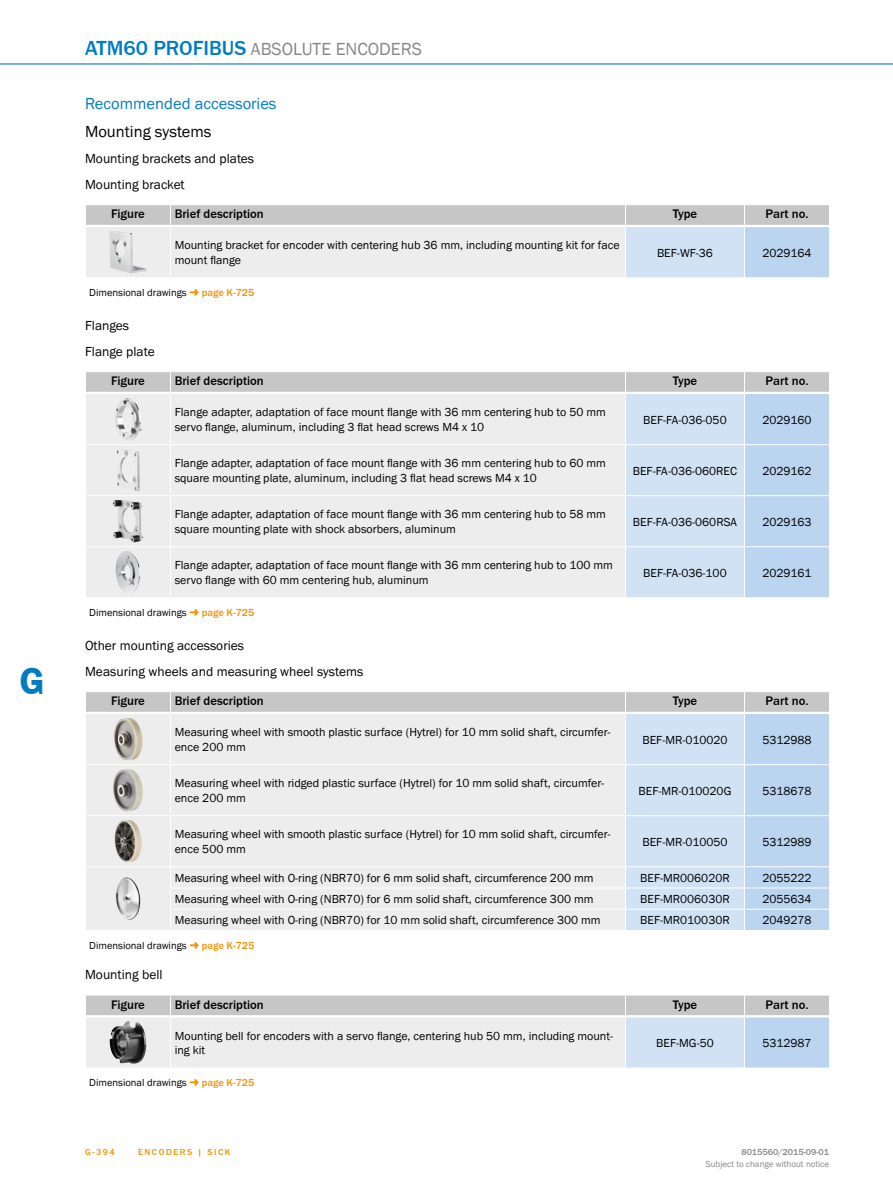
<style>
.page{position:relative;width:893px;height:1188px;background:#fff}
.page>*{position:absolute;margin:0;border:0;box-sizing:border-box;transform-origin:0 0}
.t1{font:700 39px "SICK Franklin";color:#007cc2}
.t2{font:500 21px "SICK Franklin";color:#007cc2}
.t3{font:18px "SICK Franklin";color:#878787}
.t4{font:16.5px "SICK Franklin";color:#007cc2}
.t5{font:16.5px "SICK Franklin";color:#000}
.t6{font:13.5px/25.2px "SICK Franklin";color:#000}
.t7{font:500 12.75px "SICK Franklin";color:#000}
.t8{font:12px/14.4px "SICK Franklin";color:#000}
.t9{font:10.5px "SICK Franklin";color:#000}
.t10{font:500 10.5px "SICK Franklin";color:#f39200}
.t11{font:9px "SICK Franklin";color:#878787}
.t12{font:500 9px "SICK Franklin";letter-spacing:.17em;color:#f39200}
.t13{font:500 9px "SICK Franklin";color:#878787}
.s1{font-weight:400;font-size:18px;color:#878787}
</style>
<div class="page">
<hr style="left:0;top:63px;width:893px;height:2px;background:#007cc2">
<svg style="left:86px;top:205px;width:743px;height:72px;background:#dbdfe3"></svg>
<hr style="left:744px;top:225px;width:85px;height:2px;background:#fff">
<hr style="left:170px;top:227px;width:1px;height:50px;background:#fff">
<hr style="left:625px;top:227px;width:1px;height:50px;background:#fff">
<hr style="left:744px;top:227px;width:1px;height:50px;background:#fff">
<img style="left:109px;top:231px;width:38px;height:43px">
<svg style="left:86px;top:372px;width:743px;height:225px;background:#e0e5eb"></svg>
<hr style="left:744px;top:392px;width:85px;height:2px;background:#fff">
<hr style="left:170px;top:394px;width:1px;height:50px;background:#fff">
<hr style="left:625px;top:394px;width:1px;height:50px;background:#fff">
<hr style="left:744px;top:394px;width:1px;height:50px;background:#fff">
<hr style="left:85px;top:444px;width:85px;height:1px;background:#fff">
<hr style="left:170px;top:444px;width:455px;height:1px;background:#fff">
<hr style="left:170px;top:445px;width:1px;height:50px;background:#fff">
<hr style="left:625px;top:444px;width:119px;height:1px;background:#fff">
<hr style="left:625px;top:445px;width:1px;height:50px;background:#fff">
<hr style="left:744px;top:444px;width:86px;height:1px;background:#fff">
<hr style="left:744px;top:445px;width:1px;height:50px;background:#fff">
<hr style="left:85px;top:495px;width:85px;height:1px;background:#fff">
<hr style="left:170px;top:495px;width:455px;height:1px;background:#fff">
<hr style="left:170px;top:496px;width:1px;height:50px;background:#fff">
<hr style="left:625px;top:495px;width:119px;height:1px;background:#fff">
<hr style="left:625px;top:496px;width:1px;height:50px;background:#fff">
<hr style="left:744px;top:495px;width:86px;height:1px;background:#fff">
<hr style="left:744px;top:496px;width:1px;height:50px;background:#fff">
<hr style="left:744px;top:546px;width:86px;height:1px;background:#fff">
<hr style="left:85px;top:546px;width:85px;height:1px;background:#fff">
<hr style="left:170px;top:546px;width:455px;height:1px;background:#fff">
<hr style="left:170px;top:547px;width:1px;height:50px;background:#fff">
<hr style="left:625px;top:546px;width:119px;height:1px;background:#fff">
<hr style="left:625px;top:547px;width:1px;height:50px;background:#fff">
<hr style="left:744px;top:547px;width:1px;height:50px;background:#fff">
<img style="left:114px;top:398px;width:28px;height:43px">
<img style="left:116px;top:449px;width:24px;height:42px">
<img style="left:112px;top:500px;width:32px;height:42px">
<img style="left:116px;top:551px;width:24px;height:43px">
<svg style="left:86px;top:692px;width:743px;height:238px;background:#e1e5eb"></svg>
<img style="left:113px;top:718px;width:30px;height:43px">
<img style="left:113px;top:769px;width:16px;height:29px">
<img style="left:114px;top:820px;width:28px;height:43px">
<img style="left:116px;top:877px;width:24px;height:43px">
<svg style="left:86px;top:995px;width:743px;height:73px;background:#dbdfe3"></svg>
<hr style="left:744px;top:1015px;width:85px;height:2px;background:#fff">
<hr style="left:170px;top:1017px;width:1px;height:51px;background:#fff">
<hr style="left:625px;top:1017px;width:1px;height:51px;background:#fff">
<hr style="left:744px;top:1017px;width:1px;height:51px;background:#fff">
<img style="left:110px;top:1021px;width:36px;height:43px">
<h1 class="t1" style="left:19px;top:657px;width:27px">G</h1>
<h2 class="t2" style="left:85px;top:35px;width:187px">ATM60 PROFIBUS <span class="s1">Absolute</span></h2>
<h3 class="t3" style="left:336px;top:38px;width:12px">encoders</h3>
<h3 class="t4" style="left:85px;top:93px;width:193px">Recommended accessories</h3>
<h3 class="t5" style="left:85px;top:121px;width:128px">Mounting systems</h3>
<p class="t6" style="left:85px;top:147px;width:171px">Mounting brackets and plates<br>Mounting bracket</p>
<p class="t7" style="left:111px;top:206px;width:35px">Figure</p>
<p class="t7" style="left:175px;top:206px;width:91px">Brief description</p>
<p class="t7" style="left:673px;top:206px;width:26px">Type</p>
<p class="t7" style="left:766px;top:206px;width:44px">Part no.</p>
<p class="t8" style="left:175px;top:238px;width:446px">Mounting bracket for encoder with centering hub 36 mm, including mounting kit for face mount flange</p>
<p class="t8" style="left:657px;top:246px;width:57px">BEF-WF-36</p>
<p class="t8" style="left:762px;top:246px;width:51px">2029164</p>
<p class="t9" style="left:89px;top:286px;width:99px">Dimensional drawings</p>
<p class="t10" style="left:202px;top:286px;width:54px">page K-725</p>
<p class="t6" style="left:85px;top:314px;width:71px">Flanges<br>Flange plate</p>
<p class="t7" style="left:111px;top:373px;width:35px">Figure</p>
<p class="t7" style="left:175px;top:373px;width:91px">Brief description</p>
<p class="t7" style="left:673px;top:373px;width:26px">Type</p>
<p class="t7" style="left:766px;top:373px;width:44px">Part no.</p>
<p class="t8" style="left:175px;top:405px;width:433px">Flange adapter, adaptation of face mount flange with 36 mm centering hub to 50 mm servo flange, aluminum, including 3 flat head screws M4 x 10</p>
<p class="t8" style="left:643px;top:413px;width:85px">BEF-FA-036-050</p>
<p class="t8" style="left:762px;top:413px;width:51px">2029160</p>
<p class="t8" style="left:175px;top:456px;width:433px">Flange adapter, adaptation of face mount flange with 36 mm centering hub to 60 mm square mounting plate, aluminum, including 3 flat head screws M4 x 10</p>
<p class="t8" style="left:633px;top:464px;width:106px">BEF-FA-036-060REC</p>
<p class="t8" style="left:762px;top:464px;width:51px">2029162</p>
<p class="t8" style="left:175px;top:507px;width:433px">Flange adapter, adaptation of face mount flange with 36 mm centering hub to 58 mm square mounting plate with shock absorbers, aluminum</p>
<p class="t8" style="left:633px;top:515px;width:106px">BEF-FA-036-060RSA</p>
<p class="t8" style="left:762px;top:515px;width:51px">2029163</p>
<p class="t8" style="left:175px;top:558px;width:440px">Flange adapter, adaptation of face mount flange with 36 mm centering hub to 100 mm servo flange with 60 mm centering hub, aluminum</p>
<p class="t8" style="left:643px;top:566px;width:85px">BEF-FA-036-100</p>
<p class="t8" style="left:762px;top:566px;width:51px">2029161</p>
<p class="t9" style="left:89px;top:606px;width:99px">Dimensional drawings</p>
<p class="t10" style="left:202px;top:606px;width:54px">page K-725</p>
<p class="t6" style="left:85px;top:634px;width:280px">Other mounting accessories<br>Measuring wheels and measuring wheel systems</p>
<p class="t7" style="left:111px;top:693px;width:35px">Figure</p>
<p class="t7" style="left:175px;top:693px;width:91px">Brief description</p>
<p class="t7" style="left:673px;top:693px;width:26px">Type</p>
<p class="t7" style="left:766px;top:693px;width:44px">Part no.</p>
<p class="t8" style="left:175px;top:725px;width:437px">Measuring wheel with smooth plastic surface (Hytrel) for 10 mm solid shaft, circumfer&shy;ence 200 mm</p>
<p class="t8" style="left:642px;top:733px;width:87px">BEF-MR-010020</p>
<p class="t8" style="left:762px;top:733px;width:51px">5312988</p>
<p class="t8" style="left:175px;top:776px;width:431px">Measuring wheel with ridged plastic surface (Hytrel) for 10 mm solid shaft, circumfer&shy;ence 200 mm</p>
<p class="t8" style="left:638px;top:784px;width:94px">BEF-MR-010020G</p>
<p class="t8" style="left:762px;top:784px;width:51px">5318678</p>
<p class="t8" style="left:175px;top:827px;width:437px">Measuring wheel with smooth plastic surface (Hytrel) for 10 mm solid shaft, circumfer&shy;ence 500 mm</p>
<p class="t8" style="left:642px;top:835px;width:87px">BEF-MR-010050</p>
<p class="t8" style="left:762px;top:835px;width:51px">5312989</p>
<p class="t8" style="left:175px;top:871px;width:420px">Measuring wheel with O-ring (NBR70) for 6 mm solid shaft, circumference 200 mm</p>
<p class="t8" style="left:640px;top:871px;width:91px">BEF-MR006020R</p>
<p class="t8" style="left:762px;top:871px;width:51px">2055222</p>
<p class="t8" style="left:175px;top:892px;width:420px">Measuring wheel with O-ring (NBR70) for 6 mm solid shaft, circumference 300 mm</p>
<p class="t8" style="left:640px;top:892px;width:91px">BEF-MR006030R</p>
<p class="t8" style="left:762px;top:892px;width:51px">2055634</p>
<p class="t8" style="left:175px;top:913px;width:427px">Measuring wheel with O-ring (NBR70) for 10 mm solid shaft, circumference 300 mm</p>
<p class="t8" style="left:640px;top:913px;width:91px">BEF-MR010030R</p>
<p class="t8" style="left:762px;top:913px;width:51px">2049278</p>
<p class="t9" style="left:89px;top:939px;width:99px">Dimensional drawings</p>
<p class="t10" style="left:202px;top:939px;width:54px">page K-725</p>
<p class="t6" style="left:85px;top:962px;width:79px">Mounting bell</p>
<p class="t7" style="left:111px;top:996px;width:35px">Figure</p>
<p class="t7" style="left:175px;top:996px;width:91px">Brief description</p>
<p class="t7" style="left:673px;top:996px;width:26px">Type</p>
<p class="t7" style="left:766px;top:996px;width:44px">Part no.</p>
<p class="t8" style="left:175px;top:1029px;width:440px">Mounting bell for encoders with a servo flange, centering hub 50 mm, including mount&shy;ing kit</p>
<p class="t8" style="left:656px;top:1036px;width:59px">BEF-MG-50</p>
<p class="t8" style="left:762px;top:1036px;width:51px">5312987</p>
<p class="t9" style="left:89px;top:1076px;width:99px">Dimensional drawings</p>
<p class="t10" style="left:202px;top:1076px;width:54px">page K-725</p>
<p class="t12" style="left:85px;top:1146px;width:31px">G-394</p>
<p class="t12" style="left:138px;top:1146px;width:14px">Enco</p>
<p class="t12" style="left:166px;top:1146px;width:15px">ders</p>
<p class="t12" style="left:198px;top:1146px;width:34px">| SICK</p>
<p class="t13" style="left:741px;top:1146px;width:89px">8015560/2015-09-01</p>
<p class="t11" style="left:706px;top:1159px;width:125px">Subject to change without notice</p>
</div>
